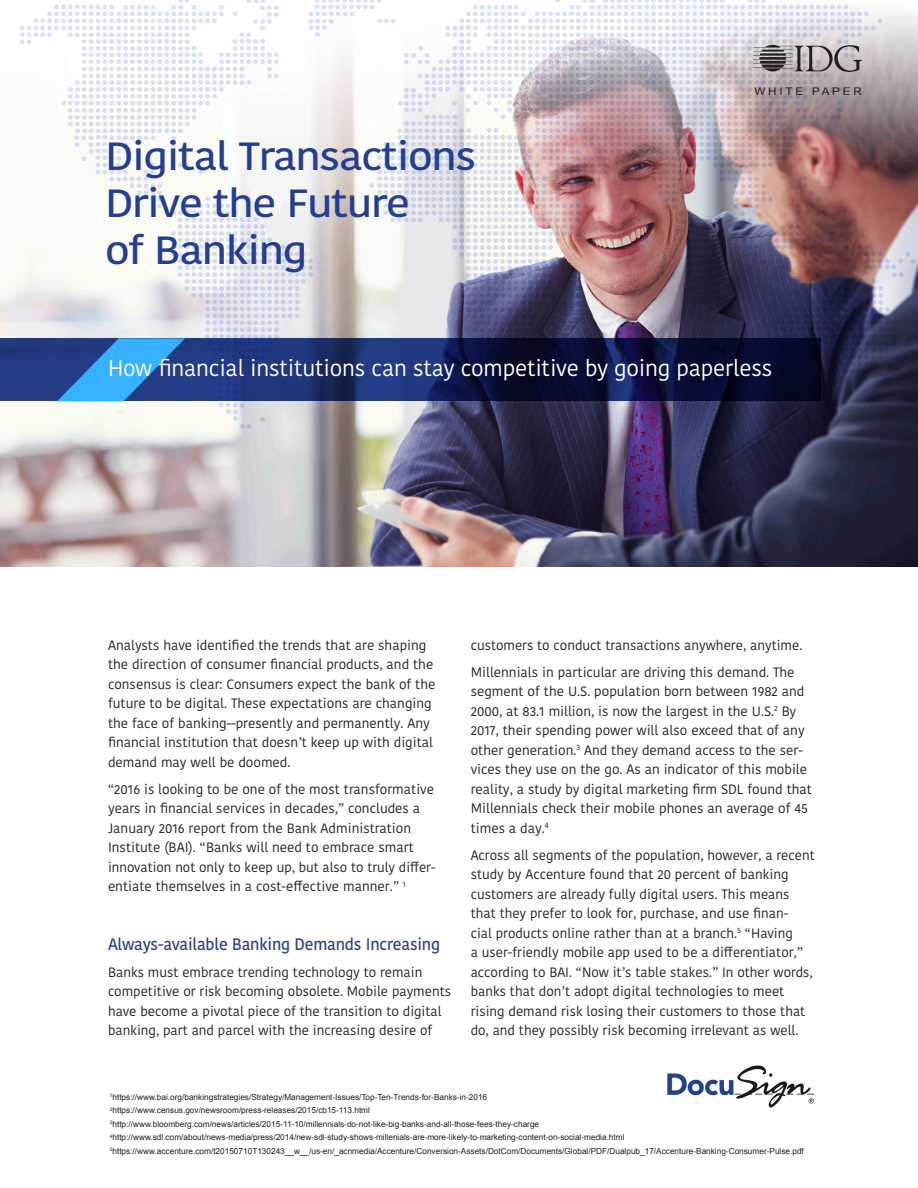
<style>
.page{position:relative;width:918px;height:1188px;background:#fff}
.page>*{position:absolute;margin:0;border:0;box-sizing:border-box;transform-origin:0 0}
.t1{font:500 39.15px/47.1px "Kohinoor Bangla";letter-spacing:-.03em;color:#253f8e;scale:1.11 1}
.t2{font:22.5px "Kohinoor Bangla";letter-spacing:-.01em;color:#fff}
.t3{font:500 16.5px "Kohinoor Bangla";letter-spacing:-.01em;color:#253f8e}
.t4{font:13.5px/19.5px "Kohinoor Bangla";color:#231f20}
.t5{font:10.5px "Arial";letter-spacing:.24em;color:#231f20;scale:1.11 1}
.t6{font:8.25px "Arial";color:#231f20}
</style>
<div class="page">
<img style="left:667px;top:1065px;width:148px;height:43px">
<img style="left:0;top:14px;width:918px;height:553px">
<div style="left:0;top:338px;width:821px;height:63px;background:linear-gradient(to bottom,#21377c,#253f88)"></div>
<img style="left:20px;top:0;width:896px;height:429px">
<p class="t1" style="left:105px;top:132px;width:336px">Digital Transactions<br>Drive the Future<br>of Banking</p>
<p class="t5" style="left:754px;top:85px;width:98px">WHITE PAPER</p>
<p class="t2" style="left:108px;top:350px;width:666px">How financial institutions can stay competitive by going paperless</p>
<p class="t4" style="left:108px;top:635px;width:329px">Analysts have identified the trends that are shaping the direction of consumer financial products, and the consensus is clear: Consumers expect the bank of the future to be digital. These expectations are changing the face of banking—presently and permanently. Any financial institution that doesn’t keep up with digital demand may well be doomed.</p>
<p class="t4" style="left:108px;top:779px;width:329px">“2016 is looking to be one of the most transformative years in financial services in decades,” concludes a January 2016 report from the Bank Administration Institute (BAI). “Banks will need to embrace smart innovation not only to keep up, but also to truly differ&shy;entiate themselves in a cost-effective manner.” <sup>1</sup></p>
<p class="t3" style="left:108px;top:931px;width:334px">Always-available Banking Demands Increasing</p>
<p class="t4" style="left:108px;top:962px;width:345px">Banks must embrace trending technology to remain competitive or risk becoming obsolete. Mobile payments have become a pivotal piece of the transition to digital banking, part and parcel with the increasing desire of</p>
<p class="t4" style="left:471px;top:635px;width:333px">customers to conduct transactions anywhere, anytime.</p>
<p class="t4" style="left:471px;top:662px;width:343px">Millennials in particular are driving this demand. The segment of the U.S. population born between 1982 and 2000, at 83.1 million, is now the largest in the U.S.<sup>2</sup> By 2017, their spending power will also exceed that of any other generation.<sup>3</sup> And they demand access to the ser&shy;vices they use on the go. As an indicator of this mobile reality, a study by digital marketing firm SDL found that Millennials check their mobile phones an average of 45 times a day.<sup>4</sup></p>
<p class="t4" style="left:471px;top:845px;width:346px">Across all segments of the population, however, a recent study by Accenture found that 20 percent of banking customers are already fully digital users. This means that they prefer to look for, purchase, and use finan-<br>cial products online rather than at a branch.<sup>5</sup> “Having<br>a user-friendly mobile app used to be a differentiator,” according to BAI. “Now it’s table stakes.” In other words, banks that don’t adopt digital technologies to meet rising demand risk losing their customers to those that do, and they possibly risk becoming irrelevant as well.</p>
<p class="t6" style="left:110px;top:1092px;width:379px"><sup>1</sup>https://www.bai.org/bankingstrategies/Strategy/Management-Issues/Top-Ten-Trends-for-Banks-in-2016</p>
<p class="t6" style="left:110px;top:1106px;width:262px"><sup>2</sup>https://www.census.gov/newsroom/press-releases/2015/cb15-113.html</p>
<p class="t6" style="left:110px;top:1119px;width:431px"><sup>3</sup>http://www.bloomberg.com/news/articles/2015-11-10/millennials-do-not-like-big-banks-and-all-those-fees-they-charge</p>
<p class="t6" style="left:110px;top:1133px;width:516px"><sup>4</sup>http://www.sdl.com/about/news-media/press/2014/new-sdl-study-shows-millenials-are-more-likely-to-marketing-content-on-social-media.html</p>
<p class="t6" style="left:110px;top:1146px;width:696px"><sup>5</sup>https://www.accenture.com/t20150710T130243__w__/us-en/_acnmedia/Accenture/Conversion-Assets/DotCom/Documents/Global/PDF/Dualpub_17/Accenture-Banking-Consumer-Pulse.pdf</p>
</div>
